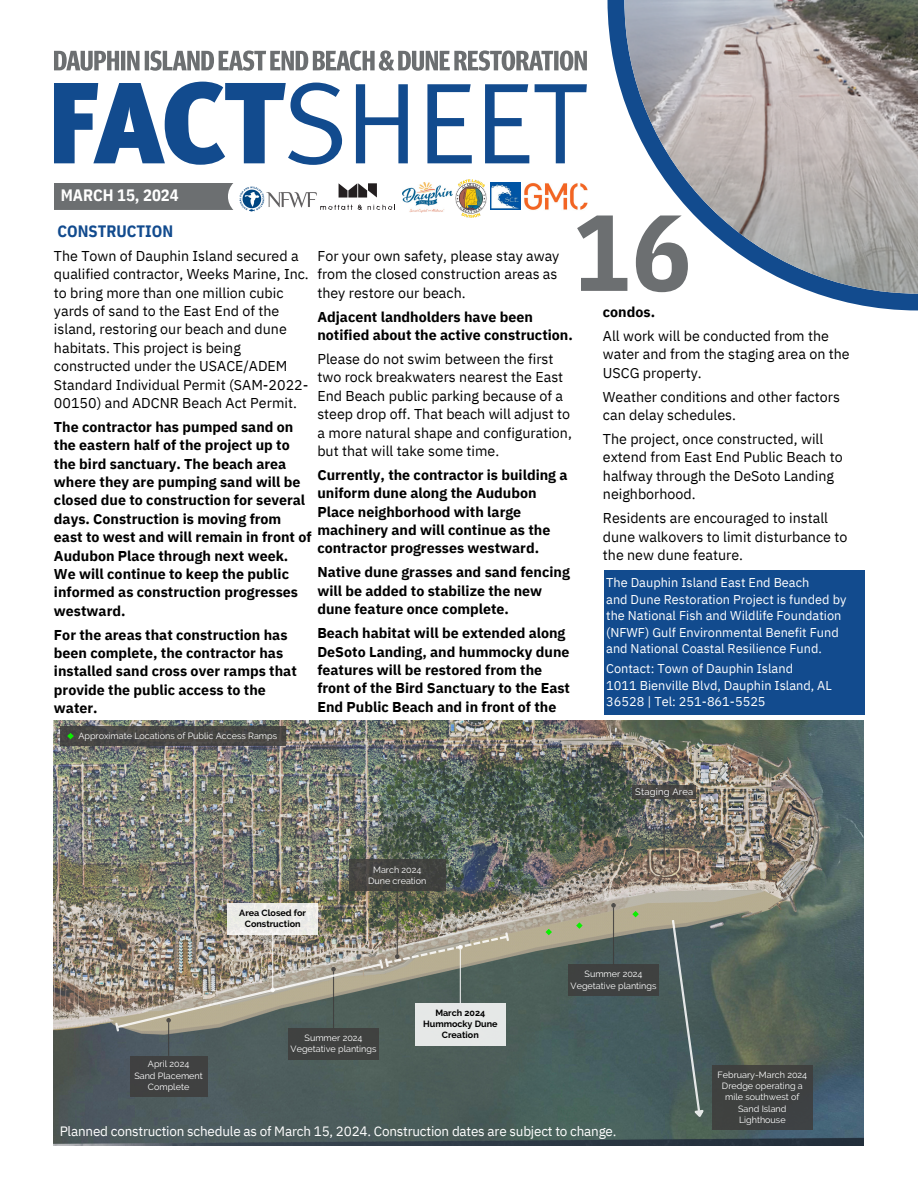
<style>
.page{position:relative;width:918px;height:1188px;background:#fff}
.page>*{position:absolute;margin:0;border:0;box-sizing:border-box;transform-origin:0 0}
.t1{font:700 108px "IBM Plex Sans Cond";color:#6c6f71}
.t2{font:700 16.5px "IBM Plex Sans Cond";color:#124b8e}
.t3{font:700 16.5px "IBM Plex Sans Cond";color:#fff}
.t4{font:700 14.25px/18.3px "IBM Plex Sans";color:#000}
.t5{font:14.25px/18.3px "IBM Plex Sans";color:#000}
.t6{font:13.5px "IBM Plex Sans";letter-spacing:-.015em;color:#fff}
.t7{font:12.75px/16.5px "IBM Plex Sans";color:#fff}
.t8{font:9.3px "Raleway";letter-spacing:.025em;color:#fff}
.t9{font:9px/11.2px "Raleway";color:#fff;text-align:center}
.t10{font:700 9px/11.2px "Raleway";color:#000;text-align:center}
</style>
<div class="page">
<svg style="left:607px;top:0;width:311px;height:310px"></svg>
<img style="left:624px;top:0;width:294px;height:294px">
<div style="left:54px;top:183px;width:179px;height:27px;background:#6c6f71"></div>
<svg style="left:54px;top:82px;width:533px;height:83px"></svg>
<svg style="left:54px;top:50px;width:533px;height:21px"></svg>
<svg style="left:339px;top:183px;width:38px;height:15px"></svg>
<svg style="left:320px;top:205px;width:42px;height:5px"></svg>
<svg style="left:368px;top:205px;width:27px;height:5px"></svg>
<img style="left:54px;top:721px;width:810px;height:424px">
<div style="left:350px;top:859px;width:96px;height:32px;background:#3e3d3c"></div>
<div style="left:632px;top:785px;width:64px;height:14px;background:#474643"></div>
<div style="left:568px;top:965px;width:91px;height:31px;background:#3e3d3c"></div>
<div style="left:713px;top:1066px;width:100px;height:64px;background:#3e3d3c"></div>
<div style="left:288px;top:1029px;width:91px;height:31px;background:#3e3d3c"></div>
<div style="left:130px;top:1056px;width:77px;height:40px;background:#3e3d3c"></div>
<svg style="left:670px;top:918px;width:35px;height:200px;background:#556767"></svg>
<hr style="left:613px;top:907px;width:1px;height:58px;background:#3e3d3c">
<svg style="left:611px;top:903px;width:5px;height:5px"></svg>
<hr style="left:397px;top:891px;width:1px;height:64px;background:#3e3d3c">
<hr style="left:168px;top:1022px;width:1px;height:34px;background:#3e3d3c">
<hr style="left:664px;top:799px;width:1px;height:62px;background:#3e3d3c">
<svg style="left:662px;top:861px;width:4px;height:4px"></svg>
<div style="left:604px;top:570px;width:260px;height:144px;background:#124b8e"></div>
<div style="left:228px;top:903px;width:90px;height:31px;background:#ebebe7"></div>
<svg style="left:114px;top:932px;width:395px;height:100px;background:#928f82"></svg>
<div style="left:415px;top:1003px;width:91px;height:43px;background:#e5e8e7"></div>
<svg style="left:632px;top:911px;width:7px;height:6px"></svg>
<svg style="left:576px;top:922px;width:7px;height:7px"></svg>
<svg style="left:546px;top:929px;width:6px;height:6px"></svg>
<div style="left:61px;top:726px;width:225px;height:20px;background:#474744"></div>
<svg style="left:67px;top:733px;width:7px;height:6px"></svg>
<img style="left:239px;top:186px;width:78px;height:26px">
<img style="left:402px;top:182px;width:51px;height:31px">
<img style="left:491px;top:183px;width:29px;height:27px">
<img style="left:455px;top:179px;width:32px;height:38px">
<img style="left:524px;top:183px;width:64px;height:27px">
<p class="t3" style="left:61px;top:184px;width:120px">MARCH 15, 2024</p>
<p class="t1" style="left:573px;top:180px;width:119px">16</p>
<p class="t2" style="left:57px;top:220px;width:117px">CONSTRUCTION</p>
<p class="t5" style="left:54px;top:246px;width:256px">The Town of Dauphin Island secured a qualified contractor, Weeks Marine, Inc. to bring more than one million cubic yards of sand to the East End of the island, restoring our beach and dune habitats. This project is being constructed under the USACE/ADEM Standard Individual Permit (SAM-2022- 00150) and ADCNR Beach Act Permit.</p>
<h5 class="t4" style="left:54px;top:417px;width:259px">The contractor has pumped sand on the eastern half of the project up to the bird sanctuary. The beach area where they are pumping sand will be closed due to construction for several days. Construction is moving from east to west and will remain in front of Audubon Place through next week.<br>We will continue to keep the public informed as construction progresses westward.</h5>
<p class="t4" style="left:54px;top:625px;width:244px">For the areas that construction has been complete, the contractor has installed sand cross over ramps that provide the public access to the water.</p>
<h3 class="t5" style="left:317px;top:246px;width:244px">For your own safety, please stay away from the closed construction areas as they restore our beach.</h3>
<h4 class="t4" style="left:317px;top:307px;width:257px">Adjacent landholders have been notified about the active construction.</h4>
<h4 class="t5" style="left:317px;top:350px;width:256px">Please do not swim between the first two rock breakwaters nearest the East End Beach public parking because of a steep drop off. That beach will adjust to a more natural shape and configuration, but that will take some time.</h4>
<p class="t4" style="left:317px;top:465px;width:252px">Currently, the contractor is building a uniform dune along the Audubon Place neighborhood with large machinery and will continue as the contractor progresses westward.</p>
<p class="t4" style="left:317px;top:563px;width:254px">Native dune grasses and sand fencing will be added to stabilize the new dune feature once complete.</p>
<p class="t4" style="left:317px;top:624px;width:254px">Beach habitat will be extended along DeSoto Landing, and hummocky dune features will be restored from the front of the Bird Sanctuary to the East End Public Beach and in front of the</p>
<p class="t4" style="left:603px;top:302px;width:54px">condos.</p>
<p class="t5" style="left:603px;top:326px;width:248px">All work will be conducted from the water and from the staging area on the<br>USCG property.</p>
<h3 class="t5" style="left:603px;top:387px;width:239px">Weather conditions and other factors can delay schedules.</h3>
<p class="t5" style="left:603px;top:430px;width:241px">The project, once constructed, will extend from East End Public Beach to halfway through the DeSoto Landing neighborhood.</p>
<p class="t5" style="left:603px;top:509px;width:246px">Residents are encouraged to install dune walkovers to limit disturbance to the new dune feature.</p>
<h5 class="t7" style="left:606px;top:574px;width:242px">The Dauphin Island East End Beach<br>and Dune Restoration Project is funded by the National Fish and Wildlife Foundation (NFWF) Gulf Environmental Benefit Fund and National Coastal Resilience Fund.</h5>
<p class="t7" style="left:606px;top:660px;width:227px">Contact: Town of Dauphin Island<br>1011 Bienville Blvd, Dauphin Island, AL<br>36528 | Tel: 251-861-5525</p>
<h2 class="t9" style="left:78px;top:730px;width:200px">Approximate Locations of Public Access Ramps</h2>
<p class="t8" style="left:635px;top:786px;width:60px">Staging Area</p>
<h2 class="t9" style="left:148px;top:1059px;width:43px">April 2024</h2>
<h3 class="t9" style="left:134px;top:1070px;width:70px">Sand Placement</h3>
<h2 class="t9" style="left:148px;top:1081px;width:43px">Complete</h2>
<h3 class="t10" style="left:239px;top:907px;width:68px">Area Closed for<br>Construction</h3>
<p class="t9" style="left:373px;top:864px;width:50px">March 2024</p>
<p class="t9" style="left:368px;top:876px;width:60px">Dune creation</p>
<h3 class="t9" style="left:305px;top:1032px;width:59px">Summer 2024</h3>
<h2 class="t9" style="left:291px;top:1044px;width:87px">Vegetative plantings</h2>
<h2 class="t10" style="left:423px;top:1007px;width:76px">March 2024<br>Hummocky Dune<br>Creation</h2>
<p class="t9" style="left:585px;top:969px;width:59px">Summer 2024</p>
<p class="t9" style="left:571px;top:980px;width:87px">Vegetative plantings</p>
<p class="t6" style="left:60px;top:1122px;width:558px">Planned construction schedule as of March 15, 2024. Construction dates are subject to change.</p>
<p class="t9" style="left:718px;top:1069px;width:91px">February-March 2024</p>
<h1 class="t9" style="left:722px;top:1080px;width:82px">Dredge operating a mile southwest of</h1>
<p class="t9" style="left:738px;top:1103px;width:50px">Sand Island</p>
<h1 class="t9" style="left:739px;top:1114px;width:48px">Lighthouse</h1>
</div>
